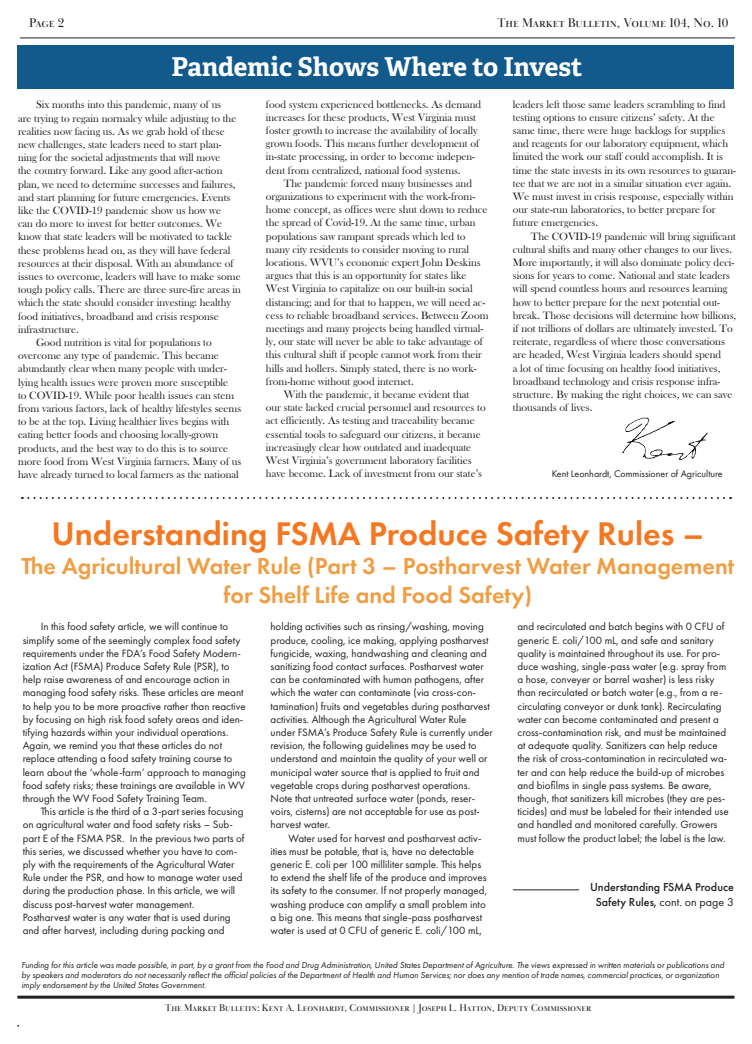
<style>
.page{position:relative;width:752px;height:1044px;background:#fff}
.page>*{position:absolute;margin:0;border:0;box-sizing:border-box;transform-origin:0 0}
.t1{font:600 34px "Futura PT";color:#f47721}
.t2{font:700 26px "Adelle";color:#fff}
.t3{font:600 24px/28.8px "Futura PT";color:#f09e44;text-align:center}
.t4{font:13px "Baskerville Display PT";color:#231f20}
.t5{font:500 12px/14.4px "Futura PT";color:#231f20;text-align:center}
.t6{font:11px/13.2px "Bask Old Face";color:#231f20}
.t7{font:11px/13.2px "Futura PT";color:#231f20}
.t8{font:10px "Baskerville Display PT";color:#231f20}
.t9{font:10px "Futura PT";color:#231f20}
.t10{font:italic 9px/10px "Futura PT";color:#231f20}
.s1{font-weight:400}
</style>
<div class="page">
<div style="left:17px;top:45px;width:716px;height:43px;background:#115a8b"></div>
<svg style="left:22px;top:497px;width:702px;height:2px"></svg>
<hr style="left:20px;top:37px;width:715px;height:1px;background:#231f20">
<hr style="left:17px;top:996px;width:717px;height:3px;background:#231f20">
<img style="left:622px;top:417px;width:86px;height:43px">
<hr style="left:512px;top:890px;width:67px;height:1px;background:#231f20">
<p class="t4" style="left:29px;top:15px;width:37px">Page 2</p>
<p class="t4" style="left:497px;top:15px;width:232px">The Market Bulletin, Volume 104, No. 10</p>
<p class="t2" style="left:172px;top:50px;width:412px">Pandemic Shows Where to Invest</p>
<p class="t6" style="left:266px;top:98px;width:217px">food system experienced bottlenecks. As demand increases for these products, West Virginia must foster growth to increase the availability of locally grown foods. This means further development of in-state processing, in order to become indepen&shy;dent from centralized, national food systems.</p>
<p class="t6" style="left:266px;top:177px;width:224px;text-indent:18px">The pandemic forced many businesses and organizations to experiment with the work-from&shy;home concept, as offices were shut down to reduce the spread of Covid-19. At the same time, urban populations saw rampant spreads which led to many city residents to consider moving to rural locations. WVU’s economic expert John Deskins argues that this is an opportunity for states like West Virginia to capitalize on our built-in social distancing; and for that to happen, we will need ac&shy;cess to reliable broadband services. Between Zoom meetings and many projects being handled virtual&shy;ly, our state will never be able to take advantage of this cultural shift if people cannot work from their hills and hollers. Simply stated, there is no work&shy;from-home without good internet.</p>
<p class="t6" style="left:266px;top:388px;width:221px;text-indent:18px">With the pandemic, it became evident that our state lacked crucial personnel and resources to act efficiently. As testing and traceability became essential tools to safeguard our citizens, it became increasingly clear how outdated and inadequate West Virginia’s government laboratory facilities have become. Lack of investment from our state’s</p>
<p class="t6" style="left:512px;top:98px;width:224px">leaders left those same leaders scrambling to find testing options to ensure citizens’ safety. At the same time, there were huge backlogs for supplies and reagents for our laboratory equipment, which limited the work our staff could accomplish. It is time the state invests in its own resources to guaran&shy;tee that we are not in a similar situation ever again.<br>We must invest in crisis response, especially within our state-run laboratories, to better prepare for future emergencies.</p>
<p class="t6" style="left:512px;top:230px;width:225px;text-indent:18px">The COVID-19 pandemic will bring significant cultural shifts and many other changes to our lives.<br>More importantly, it will also dominate policy deci&shy;sions for years to come. National and state leaders will spend countless hours and resources learning how to better prepare for the next potential out&shy;break. Those decisions will determine how billions, if not trillions of dollars are ultimately invested. To reiterate, regardless of where those conversations are headed, West Virginia leaders should spend<br>a lot of time focusing on healthy food initiatives, broadband technology and crisis response infra&shy;structure. By making the right choices, we can save thousands of lives.</p>
<p class="t6" style="left:18px;top:98px;width:224px;text-indent:18px">Six months into this pandemic, many of us<br>are trying to regain normalcy while adjusting to the realities now facing us. As we grab hold of these new challenges, state leaders need to start plan&shy;ning for the societal adjustments that will move<br>the country forward. Like any good after-action plan, we need to determine successes and failures, and start planning for future emergencies. Events like the COVID-19 pandemic show us how we<br>can do more to invest for better outcomes. We know that state leaders will be motivated to tackle these problems head on, as they will have federal resources at their disposal. With an abundance of issues to overcome, leaders will have to make some tough policy calls. There are three sure-fire areas in which the state should consider investing: healthy food initiatives, broadband and crisis response infrastructure.</p>
<p class="t6" style="left:18px;top:336px;width:225px;text-indent:18px">Good nutrition is vital for populations to overcome any type of pandemic. This became abundantly clear when many people with under&shy;lying health issues were proven more susceptible<br>to COVID-19. While poor health issues can stem from various factors, lack of healthy lifestyles seems to be at the top. Living healthier lives begins with eating better foods and choosing locally-grown products, and the best way to do this is to source more food from West Virginia farmers. Many of us have already turned to local farmers as the national</p>
<p class="t9" style="left:551px;top:468px;width:172px">Kent Leonhardt, Commissioner of Agriculture</p>
<p class="t1" style="left:51px;top:513px;width:654px">Understanding FSMA Produce Safety Rules –</p>
<p class="t3" style="left:21px;top:551px;width:714px">The Agricultural Water Rule (Part 3 – Postharvest Water Management for Shelf Life and Food Safety)</p>
<p class="t7" style="left:23px;top:620px;width:224px;text-indent:18px">In this food safety article, we will continue to simplify some of the seemingly complex food safety requirements under the FDA’s Food Safety Modern&shy;ization Act (FSMA) Produce Safety Rule (PSR), to help raise awareness of and encourage action in managing food safety risks. These articles are meant to help you to be more proactive rather than reactive by focusing on high risk food safety areas and iden&shy;tifying hazards within your individual operations.<br>Again, we remind you that these articles do not replace attending a food safety training course to learn about the ‘whole-farm’ approach to managing food safety risks; these trainings are available in WV through the WV Food Safety Training Team.</p>
<p class="t7" style="left:23px;top:805px;width:223px;text-indent:18px">This article is the third of a 3-part series focusing on agricultural water and food safety risks – Sub&shy;part E of the FSMA PSR. In the previous two parts of this series, we discussed whether you have to com&shy;ply with the requirements of the Agricultural Water Rule under the PSR, and how to manage water used during the production phase. In this article, we will discuss post-harvest water management.</p>
<p class="t7" style="left:23px;top:911px;width:209px">Postharvest water is any water that is used during and after harvest, including during packing and</p>
<p class="t7" style="left:270px;top:620px;width:223px">holding activities such as rinsing/washing, moving produce, cooling, ice making, applying postharvest fungicide, waxing, handwashing and cleaning and sanitizing food contact surfaces. Postharvest water can be contaminated with human pathogens, after which the water can contaminate (via cross-con&shy;tamination) fruits and vegetables during postharvest activities. Although the Agricultural Water Rule under FSMA’s Produce Safety Rule is currently under revision, the following guidelines may be used to understand and maintain the quality of your well or municipal water source that is applied to fruit and vegetable crops during postharvest operations.<br>Note that untreated surface water (ponds, reser&shy;voirs, cisterns) are not acceptable for use as post&shy;harvest water.</p>
<p class="t7" style="left:270px;top:831px;width:218px;text-indent:18px">Water used for harvest and postharvest activ&shy;ities must be potable, that is, have no detectable generic E. coli per 100 milliliter sample. This helps to extend the shelf life of the produce and improves its safety to the consumer. If not properly managed, washing produce can amplify a small problem into a big one. This means that single-pass postharvest water is used at 0 CFU of generic E. coli/100 mL,</p>
<p class="t7" style="left:517px;top:620px;width:212px">and recirculated and batch begins with 0 CFU of generic E. coli/100 mL, and safe and sanitary quality is maintained throughout its use. For pro&shy;duce washing, single-pass water (e.g. spray from a hose, conveyer or barrel washer) is less risky than recirculated or batch water (e.g., from a re&shy;circulating conveyor or dunk tank). Recirculating water can become contaminated and present a cross-contamination risk, and must be maintained at adequate quality. Sanitizers can help reduce the risk of cross-contamination in recirculated wa&shy;ter and can help reduce the build-up of microbes and biofilms in single pass systems. Be aware, though, that sanitizers kill microbes (they are pes&shy;ticides) and must be labeled for their intended use and handled and monitored carefully. Growers must follow the product label; the label is the law.</p>
<p class="t5" style="left:590px;top:880px;width:145px">Understanding FSMA Produce<br>Safety Rules, <span class="s1">cont. on page 3</span></p>
<p class="t10" style="left:21px;top:960px;width:704px">Funding for this article was made possible, in part, by a grant from the Food and Drug Administration, United States Department of Agriculture. The views expressed in written materials or publications and by speakers and moderators do not necessarily reflect the official policies of the Department of Health and Human Services; nor does any mention of trade names, commercial practices, or organization imply endorsement by the United States Government.</p>
<p class="t8" style="left:165px;top:1002px;width:427px">The Market Bulletin: Kent A. Leonhardt, Commissioner | Joseph L. Hatton, Deputy Commissioner</p>
</div>
